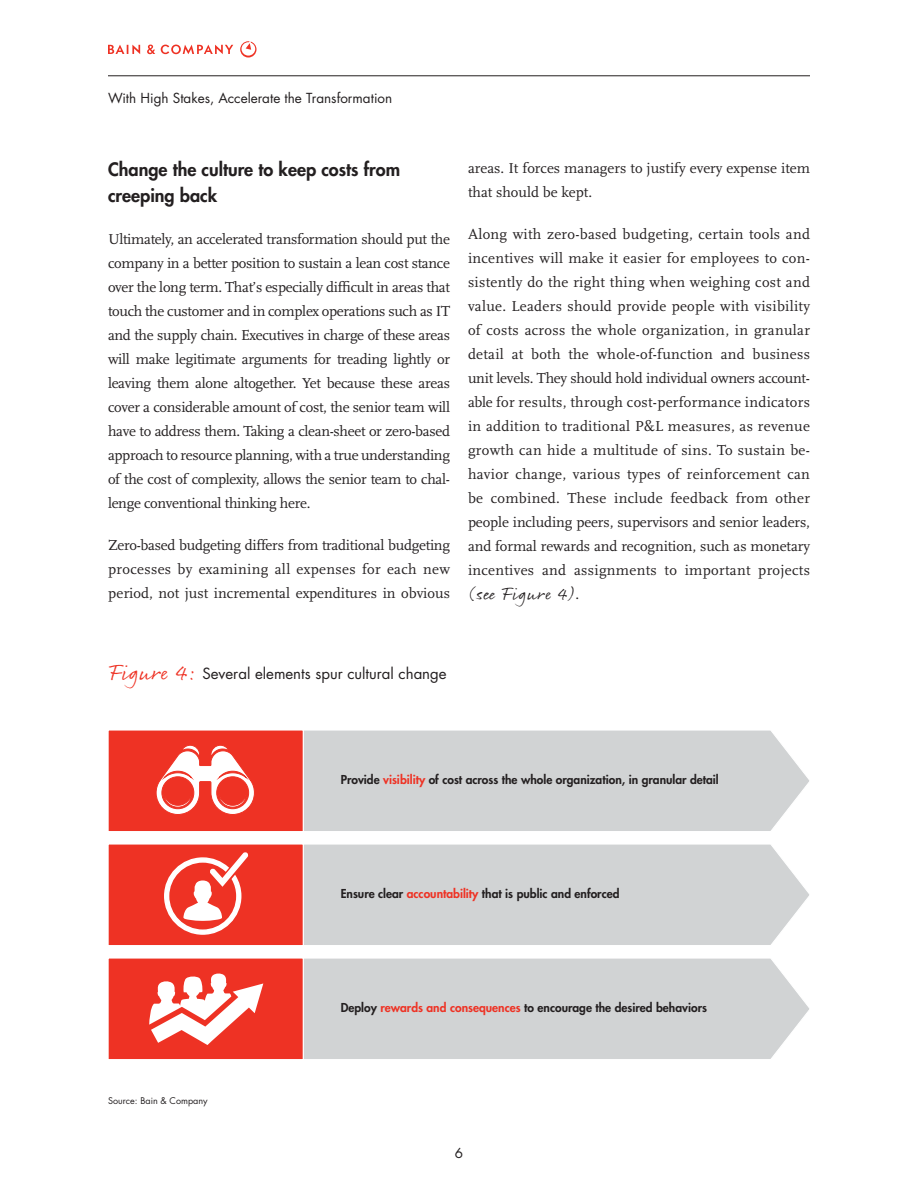
<style>
.page{position:relative;width:918px;height:1188px;background:#fff}
.page>*{position:absolute;margin:0;border:0;box-sizing:border-box;transform-origin:0 0}
.t1{font:800 18px/25.5px "Futura";color:#231f20}
.t2{font:18px "Rollerscript Rough";letter-spacing:.02em;color:#231f20}
.t3{font:15px/24px "Scala";color:#231f20;text-align:justify}
.t4{font:15px "Futura";color:#231f20}
.t5{font:13.5px "Futura";color:#231f20}
.t6{font:800 12px "Futura";color:#231f20}
.t7{font:9px "Futura";color:#231f20}
.s1{font-family:"Scala";font-size:15px}
.s2{font-family:"Rollerscript Rough";font-size:22.5px;color:#ee3224}
.s3{color:#ee3224}
</style>
<div class="page">
<svg style="left:108px;top:45px;width:32px;height:9px"></svg>
<svg style="left:147px;top:45px;width:8px;height:9px"></svg>
<svg style="left:161px;top:45px;width:72px;height:9px"></svg>
<svg style="left:240px;top:41px;width:16px;height:17px"></svg>
<hr style="left:108px;top:76px;width:702px;height:1px;background:#231f20">
<div style="left:304px;top:730px;width:505px;height:101px;background:#d1d3d4"></div>
<div style="left:304px;top:844px;width:505px;height:101px;background:#d1d3d4"></div>
<div style="left:304px;top:958px;width:505px;height:101px;background:#d1d3d4"></div>
<div style="left:108px;top:730px;width:195px;height:102px;background:#ee3224"></div>
<div style="left:108px;top:730px;width:195px;height:102px;border:1px solid #fff"></div>
<div style="left:108px;top:844px;width:195px;height:102px;background:#ee3224"></div>
<div style="left:108px;top:844px;width:195px;height:102px;border:1px solid #fff"></div>
<div style="left:108px;top:958px;width:195px;height:102px;background:#ee3224"></div>
<div style="left:108px;top:958px;width:195px;height:102px;border:1px solid #fff"></div>
<svg style="left:149px;top:973px;width:114px;height:72px"></svg>
<svg style="left:164px;top:852px;width:85px;height:83px"></svg>
<svg style="left:156px;top:745px;width:99px;height:70px"></svg>
<p class="t5" style="left:108px;top:92px;width:286px">With High Stakes, Accelerate the Transformation</p>
<p class="t1" style="left:108px;top:158px;width:294px">Change the culture to keep costs from creeping back</p>
<p class="t3" style="left:108px;top:227px;width:344px">Ultimately, an accelerated transformation should put the company in a better position to sustain a lean cost stance over the long term. That’s especially difficult in areas that touch the customer and in complex operations such as IT and the supply chain. Executives in charge of these areas will make legitimate arguments for treading lightly or leaving them alone altogether. Yet because these areas cover a considerable amount of cost, the senior team will have to address them. Taking a clean-sheet or zero-based approach to resource planning, with a true understanding of the cost of complexity, allows the senior team to chal&shy;lenge conventional thinking here.</p>
<p class="t3" style="left:108px;top:533px;width:344px">Zero-based budgeting differs from traditional budgeting processes by examining all expenses for each new period, not just incremental expenditures in obvious</p>
<p class="t3" style="left:468px;top:157px;width:343px">areas. It forces managers to justify every expense item that should be kept.</p>
<p class="t3" style="left:468px;top:223px;width:344px">Along with zero-based budgeting, certain tools and incentives will make it easier for employees to con&shy;sistently do the right thing when weighing cost and value. Leaders should provide people with visibility of costs across the whole organization, in granular detail at both the whole-of-function and business unit levels. They should hold individual owners account&shy;able for results, through cost-performance indicators in addition to traditional P&amp;L measures, as revenue growth can hide a multitude of sins. To sustain be&shy;havior change, various types of reinforcement can be combined. These include feedback from other people including peers, supervisors and senior leaders, and formal rewards and recognition, such as monetary incentives and assignments to important projects</p>
<p class="t2" style="left:468px;top:582px;width:113px">(see Figure 4)<span class="s1">.</span></p>
<p class="t4" style="left:108px;top:666px;width:340px"><span class="s2">Figure 4:</span> Several elements spur cultural change</p>
<p class="t6" style="left:341px;top:774px;width:380px">Provide <span class="s3">visibility</span> of cost across the whole organization, in granular detail</p>
<p class="t6" style="left:341px;top:888px;width:280px">Ensure clear <span class="s3">accountability</span> that is public and enforced</p>
<p class="t7" style="left:108px;top:1097px;width:101px">Source: Bain &amp; Company</p>
<p class="t6" style="left:341px;top:1002px;width:368px">Deploy <span class="s3">rewards and consequences</span> to encourage the desired behaviors</p>
<p class="t5" style="left:455px;top:1147px;width:10px">6</p>
</div>
